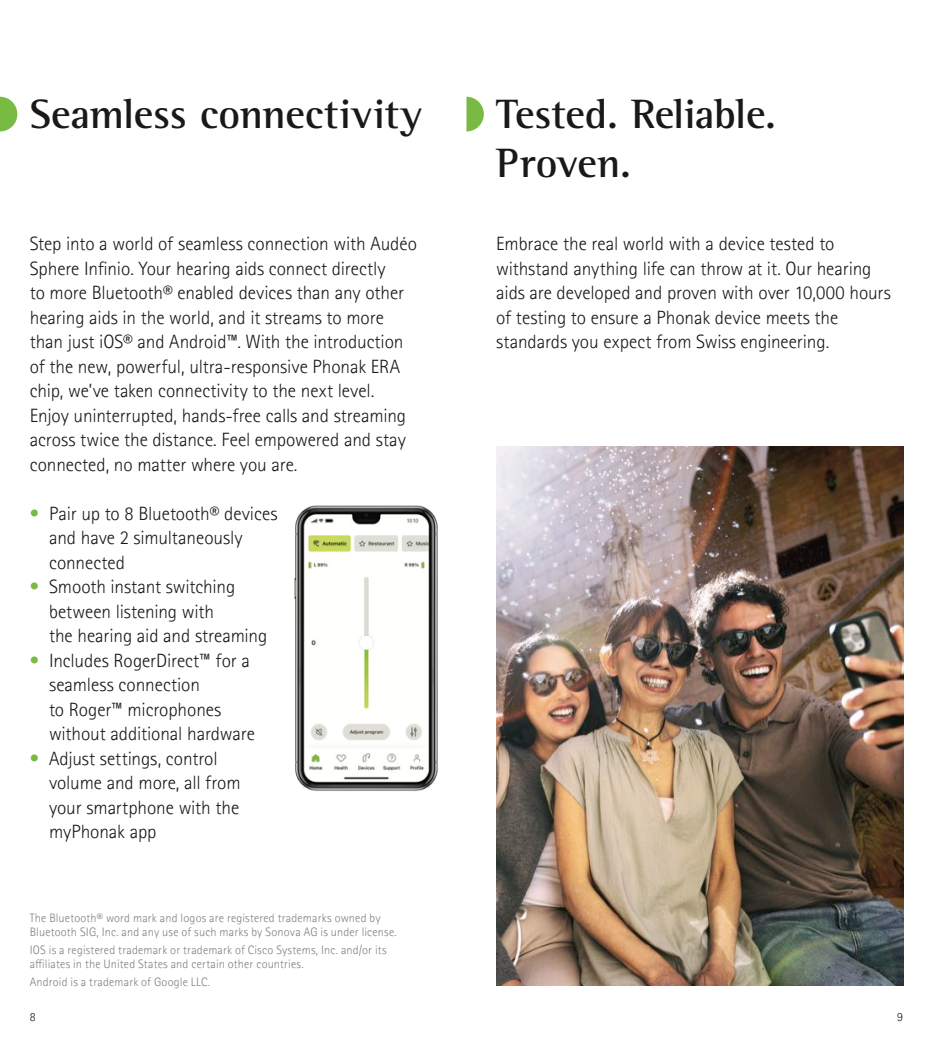
<style>
.page{position:relative;width:933px;height:1042px;background:#fff}
.page>*{position:absolute;margin:0;border:0;box-sizing:border-box;transform-origin:0 0}
.t1{font:700 42px "Rotis Semifor Phonak";letter-spacing:-.01em;color:#1a1818}
.t2{font:300 19.25px "Rotis Sansfor Phonak";letter-spacing:-.005em;color:#1a1818}
.t3{font:300 19.25px "Rotis Sansfor Phonak";color:#78ba42}
.t4{font:300 12.25px/14.7px "Rotis Sansfor Phonak";letter-spacing:.015em;color:#7f8177}
.t5{font:300 12.25px "Rotis Sansfor Phonak";color:#1a1818}
</style>
<div class="page">
<svg style="left:0;top:97px;width:17px;height:34px"></svg>
<svg style="left:466px;top:97px;width:18px;height:34px"></svg>
<img style="left:496px;top:446px;width:407px;height:539px">
<img style="left:294px;top:505px;width:144px;height:286px">
<p class="t1" style="left:30px;top:88px;width:394px">Seamless connectivity</p>
<p class="t2" style="left:30px;top:237px;width:389px">Step into a world of seamless connection with Audéo</p>
<p class="t2" style="left:30px;top:261px;width:357px">Sphere Infinio. Your hearing aids connect directly</p>
<p class="t2" style="left:30px;top:286px;width:376px">to more Bluetooth® enabled devices than any other</p>
<p class="t2" style="left:30px;top:310px;width:355px">hearing aids in the world, and it streams to more</p>
<p class="t2" style="left:30px;top:335px;width:375px">than just iOS® and Android™. With the introduction</p>
<p class="t2" style="left:30px;top:359px;width:372px">of the new, powerful, ultra-responsive Phonak ERA</p>
<p class="t2" style="left:30px;top:384px;width:346px">chip, we’ve taken connectivity to the next level.</p>
<p class="t2" style="left:30px;top:408px;width:378px">Enjoy uninterrupted, hands-free calls and streaming</p>
<p class="t2" style="left:30px;top:433px;width:377px">across twice the distance. Feel empowered and stay</p>
<p class="t2" style="left:30px;top:457px;width:269px">connected, no matter where you are.</p>
<p class="t3" style="left:30px;top:506px;width:11px">•</p>
<p class="t2" style="left:49px;top:506px;width:230px">Pair up to 8 Bluetooth® devices</p>
<p class="t2" style="left:49px;top:531px;width:195px">and have 2 simultaneously</p>
<p class="t2" style="left:49px;top:555px;width:77px">connected</p>
<p class="t3" style="left:30px;top:580px;width:11px">•</p>
<p class="t2" style="left:49px;top:580px;width:188px">Smooth instant switching</p>
<p class="t2" style="left:49px;top:604px;width:166px">between listening with</p>
<p class="t2" style="left:49px;top:629px;width:220px">the hearing aid and streaming</p>
<p class="t3" style="left:30px;top:653px;width:11px">•</p>
<p class="t2" style="left:49px;top:653px;width:203px">Includes RogerDirect™ for a</p>
<p class="t2" style="left:49px;top:678px;width:152px">seamless connection</p>
<p class="t2" style="left:49px;top:702px;width:174px">to Roger™ microphones</p>
<p class="t2" style="left:49px;top:727px;width:207px">without additional hardware</p>
<p class="t3" style="left:30px;top:751px;width:11px">•</p>
<p class="t2" style="left:49px;top:751px;width:170px">Adjust settings, control</p>
<p class="t2" style="left:49px;top:776px;width:193px">volume and more, all from</p>
<p class="t2" style="left:49px;top:800px;width:192px">your smartphone with the</p>
<p class="t2" style="left:49px;top:825px;width:109px">myPhonak app</p>
<p class="t4" style="left:30px;top:912px;width:368px">The Bluetooth® word mark and logos are registered trademarks owned by<br>Bluetooth SIG, Inc. and any use of such marks by Sonova AG is under license.</p>
<p class="t4" style="left:30px;top:944px;width:358px">IOS is a registered trademark or trademark of Cisco Systems, Inc. and/or its affiliates in the United States and certain other countries.</p>
<p class="t4" style="left:30px;top:975px;width:182px">Android is a trademark of Google LLC.</p>
<p class="t1" style="left:496px;top:88px;width:281px">Tested. Reliable.</p>
<p class="t1" style="left:496px;top:137px;width:136px">Proven.</p>
<p class="t2" style="left:496px;top:237px;width:340px">Embrace the real world with a device tested to</p>
<p class="t2" style="left:496px;top:261px;width:377px">withstand anything life can throw at it. Our hearing</p>
<p class="t2" style="left:496px;top:286px;width:396px">aids are developed and proven with over 10,000 hours</p>
<p class="t2" style="left:496px;top:310px;width:343px">of testing to ensure a Phonak device meets the</p>
<p class="t2" style="left:496px;top:335px;width:334px">standards you expect from Swiss engineering.</p>
<p class="t5" style="left:30px;top:1012px;width:7px">8</p>
<p class="t5" style="left:897px;top:1012px;width:7px">9</p>
</div>
